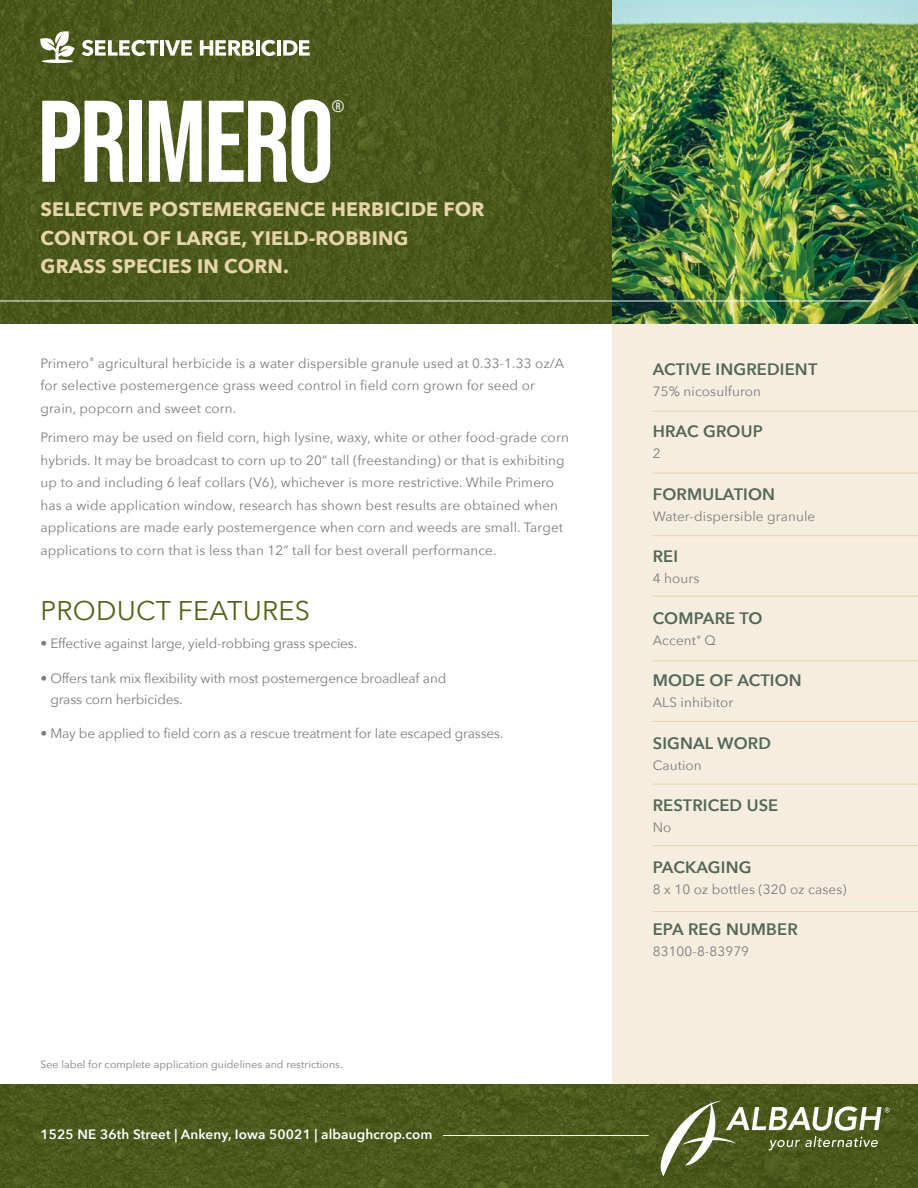
<style>
.page{position:relative;width:918px;height:1188px;background:#fff}
.page>*{position:absolute;margin:0;border:0;box-sizing:border-box;transform-origin:0 0}
.t1{font:700 115.8px "Bebas Neue Pro";letter-spacing:-.02em;color:#fff}
.t2{font:27px "Avenir Next";letter-spacing:.01em;color:#516316}
.t3{font:700 19.5px/28.5px "Avenir Next";letter-spacing:.01em;color:#e6d4aa}
.t4{font:16.65px "Bebas Neue Pro";color:#fff}
.t5{font:600 16.5px "Avenir Next";letter-spacing:.01em;color:#536758}
.t6{font:13.5px/22.5px "Avenir Next";letter-spacing:.01em;color:#7a7c81}
.t7{font:13.5px/21px "Avenir Next";letter-spacing:-.01em;color:#7a7c81}
.t8{font:600 13.5px "Avenir Next";letter-spacing:.01em;color:#fff}
.t9{font:10.5px "Avenir Next";letter-spacing:.01em;color:#7a7c81}
</style>
<div class="page">
<img style="left:0;top:0;width:612px;height:324px">
<div style="left:612px;top:295px;width:306px;height:799px;background:#f5eddd"></div>
<hr style="left:653px;top:411px;width:265px;height:1px;background:#e6d4aa">
<hr style="left:653px;top:473px;width:265px;height:1px;background:#e6d4aa">
<hr style="left:653px;top:535px;width:265px;height:1px;background:#e6d4aa">
<hr style="left:653px;top:596px;width:265px;height:1px;background:#e6d4aa">
<hr style="left:653px;top:845px;width:265px;height:1px;background:#e6d4aa">
<hr style="left:653px;top:911px;width:265px;height:1px;background:#e6d4aa">
<hr style="left:653px;top:660px;width:265px;height:1px;background:#e6d4aa">
<hr style="left:653px;top:721px;width:265px;height:1px;background:#e6d4aa">
<hr style="left:653px;top:784px;width:265px;height:1px;background:#e6d4aa">
<img style="left:612px;top:0;width:306px;height:324px">
<hr style="left:0;top:301px;width:878px;height:1px;background:#f9f8f4">
<svg style="left:40px;top:31px;width:35px;height:31px"></svg>
<hr style="left:42px;top:60px;width:31px;height:3px;background:#fff;border-radius:50%">
<svg style="left:82px;top:40px;width:77px;height:16px"></svg>
<hr style="left:160px;top:40px;width:4px;height:16px;background:#fff">
<svg style="left:165px;top:40px;width:27px;height:16px"></svg>
<svg style="left:200px;top:40px;width:54px;height:16px"></svg>
<hr style="left:256px;top:40px;width:4px;height:16px;background:#fff">
<svg style="left:261px;top:40px;width:15px;height:16px"></svg>
<hr style="left:277px;top:40px;width:4px;height:16px;background:#fff">
<svg style="left:283px;top:40px;width:27px;height:16px"></svg>
<img style="left:0;top:1084px;width:918px;height:104px">
<hr style="left:443px;top:1135px;width:206px;height:1px;background:#fff">
<svg style="left:661px;top:1101px;width:229px;height:75px;background:#6a7543"></svg>
<h1 class="t1" style="left:38px;top:75px;width:298px">PRIMERO</h1>
<p class="t4" style="left:332px;top:97px;width:14px">®</p>
<h3 class="t3" style="left:40px;top:195px;width:446px">SELECTIVE POSTEMERGENCE HERBICIDE FOR<br>CONTROL OF LARGE, YIELD-ROBBING<br>GRASS SPECIES IN CORN.</h3>
<p class="t6" style="left:40px;top:351px;width:525px">Primero<sup>®</sup> agricultural herbicide is a water dispersible granule used at 0.33-1.33 oz/A for selective postemergence grass weed control in field corn grown for seed or grain, popcorn and sweet corn.</p>
<p class="t6" style="left:40px;top:425px;width:530px">Primero may be used on field corn, high lysine, waxy, white or other food-grade corn hybrids. It may be broadcast to corn up to 20” tall (freestanding) or that is exhibiting up to and including 6 leaf collars (V6), whichever is more restrictive. While Primero has a wide application window, research has shown best results are obtained when applications are made early postemergence when corn and weeds are small. Target applications to corn that is less than 12” tall for best overall performance.</p>
<h2 class="t2" style="left:40px;top:588px;width:271px">PRODUCT FEATURES</h2>
<p class="t7" style="left:40px;top:632px;width:318px">• Effective against large, yield-robbing grass species.</p>
<p class="t7" style="left:50px;top:667px;width:397px;text-indent:-10px">• Offers tank mix flexibility with most postemergence broadleaf and grass corn herbicides.</p>
<p class="t7" style="left:40px;top:722px;width:465px">• May be applied to field corn as a rescue treatment for late escaped grasses.</p>
<p class="t9" style="left:40px;top:1055px;width:304px">See label for complete application guidelines and restrictions.</p>
<p class="t8" style="left:40px;top:1123px;width:394px">1525 NE 36th Street | Ankeny, Iowa 50021 | albaughcrop.com</p>
<p class="t5" style="left:653px;top:355px;width:166px">ACTIVE INGREDIENT</p>
<p class="t6" style="left:653px;top:380px;width:110px">75% nicosulfuron</p>
<p class="t5" style="left:653px;top:417px;width:112px">HRAC GROUP</p>
<p class="t6" style="left:653px;top:442px;width:9px">2</p>
<p class="t5" style="left:653px;top:480px;width:124px">FORMULATION</p>
<p class="t6" style="left:653px;top:504px;width:164px">Water-dispersible granule</p>
<p class="t5" style="left:653px;top:542px;width:27px">REI</p>
<p class="t6" style="left:653px;top:566px;width:48px">4 hours</p>
<p class="t5" style="left:653px;top:604px;width:111px">COMPARE TO</p>
<p class="t6" style="left:653px;top:629px;width:65px">Accent<sup>®</sup> Q</p>
<p class="t5" style="left:653px;top:666px;width:151px">MODE OF ACTION</p>
<p class="t6" style="left:653px;top:691px;width:82px">ALS inhibitor</p>
<p class="t5" style="left:653px;top:729px;width:120px">SIGNAL WORD</p>
<p class="t6" style="left:653px;top:753px;width:51px">Caution</p>
<p class="t5" style="left:653px;top:791px;width:127px">RESTRICED USE</p>
<p class="t6" style="left:653px;top:815px;width:20px">No</p>
<p class="t5" style="left:653px;top:853px;width:100px">PACKAGING</p>
<p class="t6" style="left:653px;top:878px;width:195px">8 x 10 oz bottles (320 oz cases)</p>
<p class="t5" style="left:653px;top:915px;width:147px">EPA REG NUMBER</p>
<p class="t6" style="left:653px;top:940px;width:98px">83100-8-83979</p>
</div>
